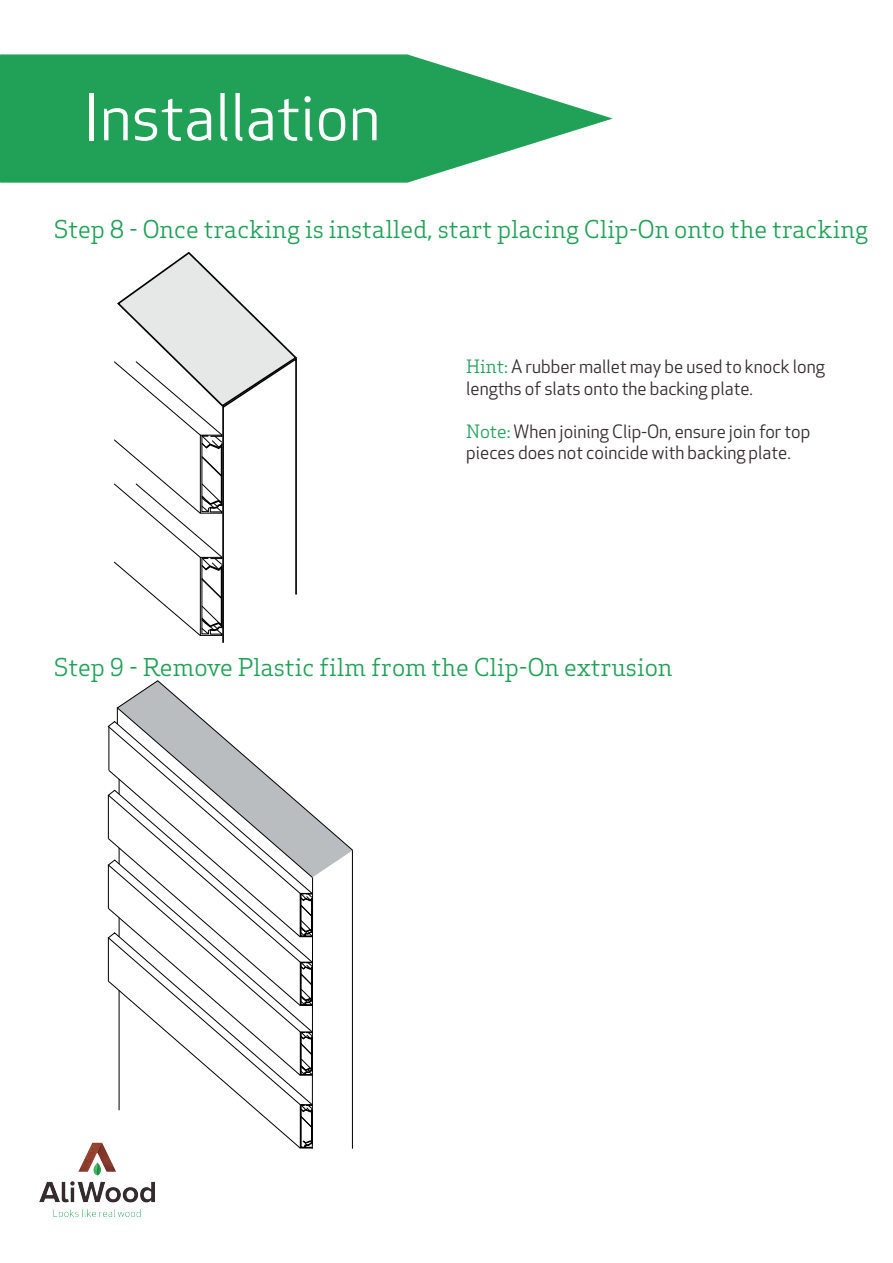
<style>
.page{position:relative;width:893px;height:1263px;background:#fff}
.page>*{position:absolute;margin:0;border:0;box-sizing:border-box;transform-origin:0 0}
.t1{font:63px "Apex New";color:#fff}
.t2{font:24px "Apex Serif";color:#21a157}
.t3{font:18px/21.6px "Apex New";color:#332b2d}
.s1{font-family:"Apex Serif";color:#21a157}
</style>
<div class="page">
<svg style="left:0;top:54px;width:613px;height:129px"></svg>
<img style="left:39px;top:1142px;width:115px;height:75px">
<svg style="left:114px;top:251px;width:183px;height:392px"></svg>
<svg style="left:117px;top:680px;width:236px;height:321px"></svg>
<svg style="left:116px;top:708px;width:196px;height:13px"></svg>
<hr style="left:352px;top:850px;width:1px;height:299px;background:#000">
<hr style="left:312px;top:877px;width:1px;height:272px;background:#000">
<svg style="left:108px;top:721px;width:205px;height:427px"></svg>
<hr style="left:119px;top:990px;width:1px;height:120px;background:#000">
<hr style="left:108px;top:938px;width:1px;height:43px;background:#000">
<p class="t1" style="left:84px;top:78px;width:298px">Installation</p>
<p class="t2" style="left:54px;top:214px;width:816px">Step 8 - Once tracking is installed, start placing Clip-On onto the tracking</p>
<p class="t3" style="left:466px;top:356px;width:360px"><span class="s1">Hint:</span> A rubber mallet may be used to knock long lengths of slats onto the backing plate.</p>
<p class="t3" style="left:466px;top:420px;width:346px"><span class="s1">Note:</span> When joining Clip-On, ensure join for top pieces does not coincide with backing plate.</p>
<p class="t2" style="left:54px;top:652px;width:620px">Step 9 - Remove Plastic film from the Clip-On extrusion</p>
</div>
